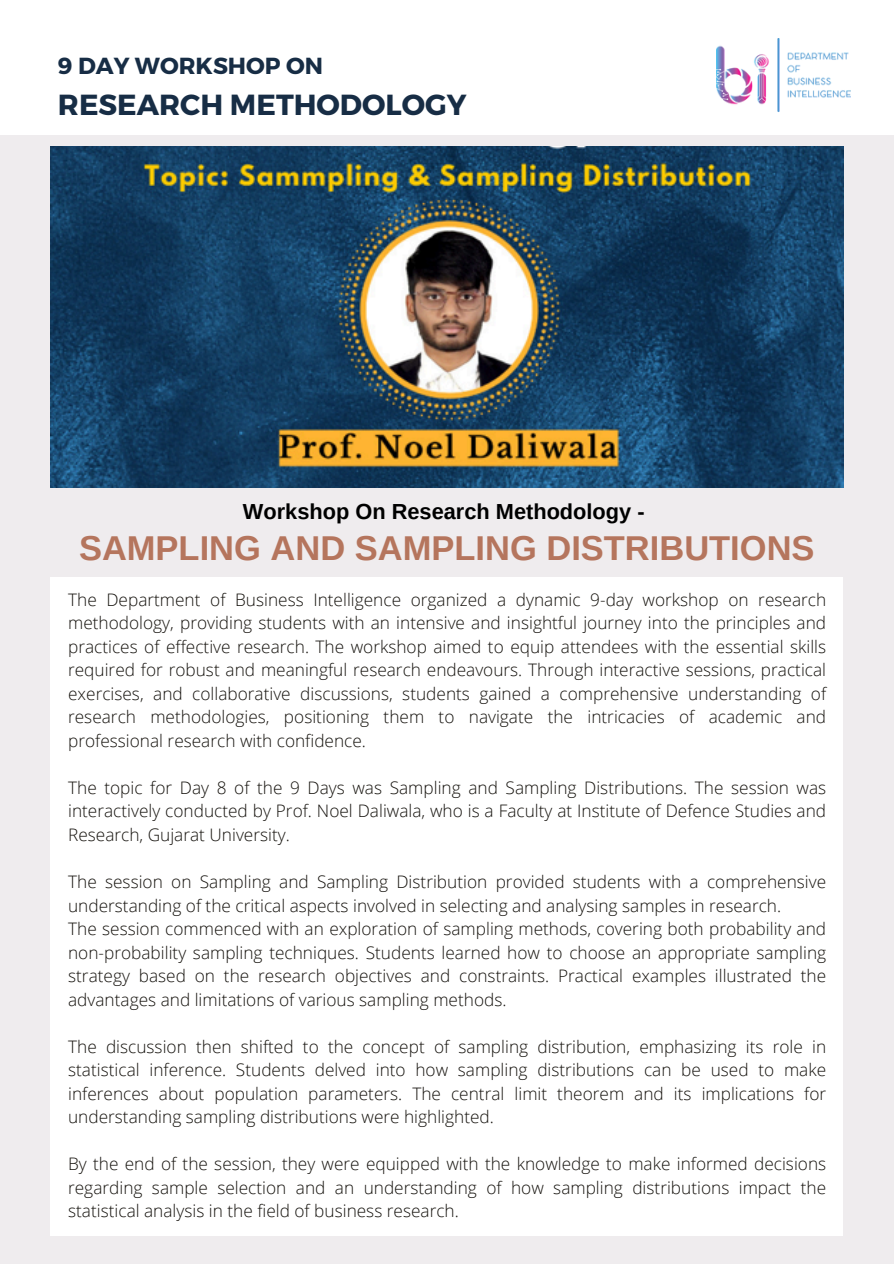
<style>
.page{position:relative;width:894px;height:1264px;background:#fff}
.page>*{position:absolute;margin:0;border:0;box-sizing:border-box;transform-origin:0 0}
.t1{font:700 34.5px "Arimo";color:#b5755d}
.t2{font:700 29.1px "Montserrat";color:#172d45}
.t3{font:700 23.25px "Montserrat";color:#172d45}
.t4{font:700 21.75px "Arimo";color:#000}
.t5{font:300 17.25px/23.5px "Open Sans";color:#15120d;text-align:justify}
</style>
<div class="page">
<div style="left:0;top:0;width:893px;height:1263px;background:#efecee"></div>
<div style="left:0;top:0;width:893px;height:134px;background:#fff"></div>
<img style="left:716px;top:38px;width:134px;height:74px">
<div style="left:51px;top:577px;width:791px;height:658px;background:#fff"></div>
<img style="left:51px;top:146px;width:792px;height:341px">
<p class="t3" style="left:58px;top:51px;width:266px">9 DAY WORKSHOP ON</p>
<p class="t2" style="left:58px;top:85px;width:410px">RESEARCH METHODOLOGY</p>
<p class="t4" style="left:243px;top:499px;width:403px">Workshop On Research Methodology -</p>
<p class="t1" style="left:79px;top:528px;width:736px">SAMPLING AND SAMPLING DISTRIBUTIONS</p>
<p class="t5" style="left:68px;top:587px;width:759px">The Department of Business Intelligence organized a dynamic 9-day workshop on research methodology, providing students with an intensive and insightful journey into the principles and practices of effective research. The workshop aimed to equip attendees with the essential skills required for robust and meaningful research endeavours. Through interactive sessions, practical exercises, and collaborative discussions, students gained a comprehensive understanding of research methodologies, positioning them to navigate the intricacies of academic and professional research with confidence.</p>
<h1 class="t5" style="left:68px;top:775px;width:759px">The topic for Day 8 of the 9 Days was Sampling and Sampling Distributions. The session was interactively conducted by Prof. Noel Daliwala, who is a Faculty at Institute of Defence Studies and Research, Gujarat University.</h1>
<p class="t5" style="left:68px;top:869px;width:759px">The session on Sampling and Sampling Distribution provided students with a comprehensive understanding of the critical aspects involved in selecting and analysing samples in research.</p>
<p class="t5" style="left:68px;top:916px;width:759px">The session commenced with an exploration of sampling methods, covering both probability and non-probability sampling techniques. Students learned how to choose an appropriate sampling strategy based on the research objectives and constraints. Practical examples illustrated the advantages and limitations of various sampling methods.</p>
<p class="t5" style="left:68px;top:1034px;width:759px">The discussion then shifted to the concept of sampling distribution, emphasizing its role in statistical inference. Students delved into how sampling distributions can be used to make inferences about population parameters. The central limit theorem and its implications for understanding sampling distributions were highlighted.</p>
<p class="t5" style="left:68px;top:1151px;width:759px">By the end of the session, they were equipped with the knowledge to make informed decisions regarding sample selection and an understanding of how sampling distributions impact the statistical analysis in the field of business research.</p>
</div>
